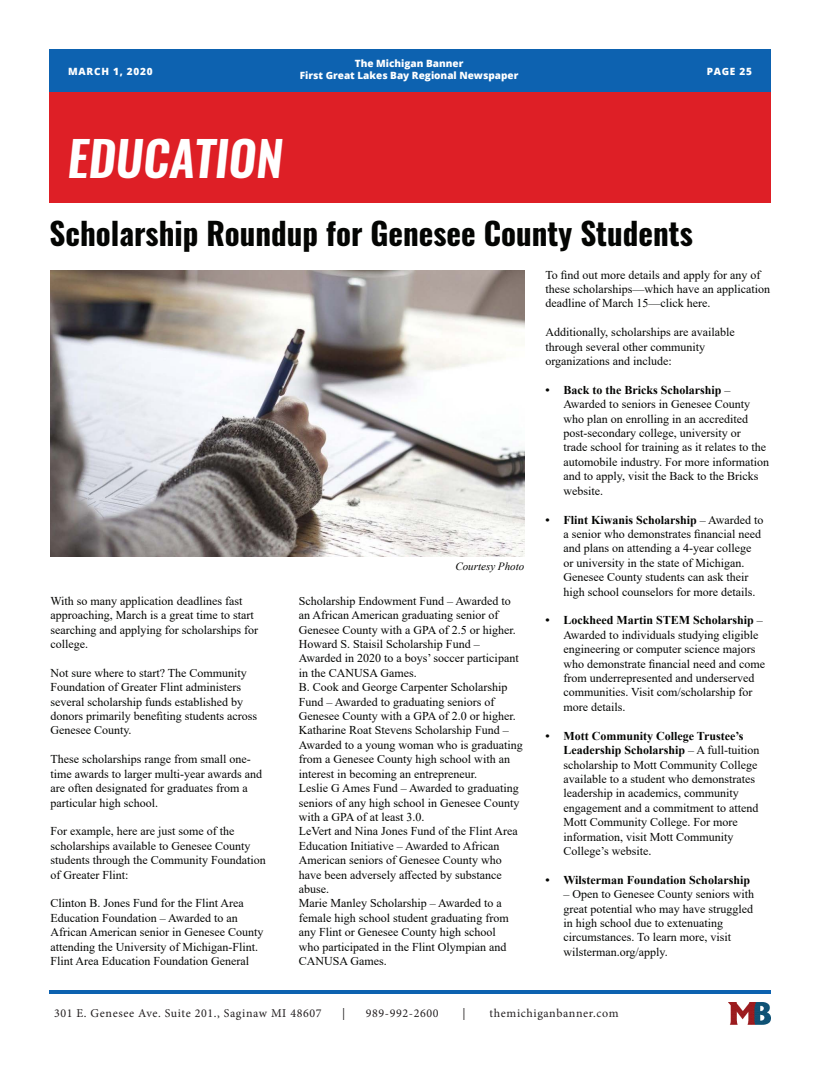
<style>
.page{position:relative;width:820px;height:1078px;background:#fff}
.page>*{position:absolute;margin:0;border:0;box-sizing:border-box;transform-origin:0 0}
.t1{font:italic 600 48px "Oswald";color:#fff}
.t2{font:700 31px "Oswald";color:#040503}
.t3{font:12px/14.4px "Times New Roman";color:#040503}
.t4{font:12px "Minion Pro";letter-spacing:.05em;color:#231f20}
.t5{font:700 12px "Times New Roman";color:#040503}
.t6{font:italic 11px "Times New Roman";color:#040503}
.t7{font:800 10px "Open Sans";color:#fff}
.t8{font:800 10px "Open Sans";letter-spacing:.075em;color:#fff}
.s1{font-weight:700}
</style>
<div class="page">
<div style="left:49px;top:50px;width:721px;height:42px;background:#0d62b0"></div>
<hr style="left:49px;top:990px;width:721px;height:3px;background:#0d62b0">
<img style="left:728px;top:1002px;width:42px;height:22px">
<div style="left:49px;top:92px;width:721px;height:111px;background:#de1f26"></div>
<img style="left:50px;top:270px;width:474px;height:286px">
<p class="t7" style="left:355px;top:56px;width:110px">The Michigan Banner</p>
<p class="t8" style="left:68px;top:64px;width:86px">MARCH 1, 2020</p>
<p class="t7" style="left:300px;top:68px;width:220px">First Great Lakes Bay Regional Newspaper</p>
<p class="t7" style="left:706px;top:64px;width:47px">PAGE 25</p>
<p class="t1" style="left:67px;top:125px;width:216px">EDUCATION</p>
<p class="t2" style="left:50px;top:212px;width:644px">Scholarship Roundup for Genesee County Students</p>
<p class="t3" style="left:50px;top:593px;width:209px">With so many application deadlines fast approaching, March is a great time to start searching and applying for scholarships for college.</p>
<p class="t3" style="left:50px;top:665px;width:208px">Not sure where to start? The Community Foundation of Greater Flint administers several scholarship funds established by donors primarily benefiting students across Genesee County.</p>
<p class="t3" style="left:50px;top:751px;width:213px">These scholarships range from small one&shy;time awards to larger multi-year awards and are often designated for graduates from a particular high school.</p>
<p class="t3" style="left:50px;top:823px;width:217px">For example, here are just some of the scholarships available to Genesee County students through the Community Foundation of Greater Flint:</p>
<p class="t3" style="left:50px;top:895px;width:214px">Clinton B. Jones Fund for the Flint Area Education Foundation – Awarded to an African American senior in Genesee County attending the University of Michigan-Flint.</p>
<p class="t3" style="left:50px;top:953px;width:200px">Flint Area Education Foundation General</p>
<p class="t6" style="left:455px;top:558px;width:70px">Courtesy Photo</p>
<p class="t3" style="left:299px;top:593px;width:218px">Scholarship Endowment Fund – Awarded to an African American graduating senior of<br>Genesee County with a GPA of 2.5 or higher.</p>
<p class="t3" style="left:299px;top:636px;width:221px">Howard S. Staisil Scholarship Fund –<br>Awarded in 2020 to a boys’ soccer participant in the CANUSA Games.</p>
<p class="t3" style="left:299px;top:679px;width:218px">B. Cook and George Carpenter Scholarship<br>Fund – Awarded to graduating seniors of<br>Genesee County with a GPA of 2.0 or higher.</p>
<p class="t3" style="left:299px;top:722px;width:225px">Katharine Roat Stevens Scholarship Fund – Awarded to a young woman who is graduating from a Genesee County high school with an interest in becoming an entrepreneur.</p>
<p class="t3" style="left:299px;top:780px;width:222px;text-align:justify">Leslie G Ames Fund – Awarded to graduating seniors of any high school in Genesee County with a GPA of at least 3.0.</p>
<p class="t3" style="left:299px;top:823px;width:220px">LeVert and Nina Jones Fund of the Flint Area Education Initiative – Awarded to African American seniors of Genesee County who have been adversely affected by substance abuse.</p>
<p class="t3" style="left:299px;top:895px;width:211px">Marie Manley Scholarship – Awarded to a female high school student graduating from any Flint or Genesee County high school who participated in the Flint Olympian and CANUSA Games.</p>
<p class="t3" style="left:545px;top:267px;width:226px">To find out more details and apply for any of these scholarships—which have an application deadline of March 15—click here.</p>
<p class="t3" style="left:545px;top:324px;width:191px">Additionally, scholarships are available through several other community organizations and include:</p>
<p class="t3" style="left:563px;top:382px;width:207px;text-indent:-18px"><span class="s1">• Back to the Bricks Scholarship</span> – Awarded to seniors in Genesee County who plan on enrolling in an accredited post-secondary college, university or<br>trade school for training as it relates to the automobile industry. For more information and to apply, visit the Back to the Bricks website.</p>
<p class="t3" style="left:563px;top:512px;width:201px;text-indent:-18px"><span class="s1">• Flint Kiwanis Scholarship</span> – Awarded to a senior who demonstrates financial need and plans on attending a 4-year college or university in the state of Michigan.<br>Genesee County students can ask their high school counselors for more details.</p>
<p class="t3" style="left:563px;top:612px;width:203px;text-indent:-18px"><span class="s1">• Lockheed Martin STEM Scholarship</span> – Awarded to individuals studying eligible engineering or computer science majors who demonstrate financial need and come from underrepresented and underserved communities. Visit com/scholarship for more details.</p>
<p class="t3" style="left:563px;top:728px;width:198px;text-indent:-18px"><span class="s1">• Mott Community College Trustee’s Leadership Scholarship</span> – A full-tuition scholarship to Mott Community College available to a student who demonstrates leadership in academics, community engagement and a commitment to attend Mott Community College. For more information, visit Mott Community College’s website.</p>
<p class="t5" style="left:545px;top:870px;width:206px">• Wilsterman Foundation Scholarship</p>
<p class="t3" style="left:563px;top:886px;width:192px">– Open to Genesee County seniors with great potential who may have struggled in high school due to extenuating circumstances. To learn more, visit wilsterman.org/apply.</p>
<p class="t4" style="left:54px;top:1004px;width:269px">301 E. Genesee Ave. Suite 201., Saginaw MI 48607</p>
<p class="t4" style="left:342px;top:1004px;width:5px">|</p>
<p class="t4" style="left:366px;top:1004px;width:74px">989-992-2600</p>
<p class="t4" style="left:462px;top:1004px;width:5px">|</p>
<p class="t4" style="left:489px;top:1004px;width:130px">themichiganbanner.com</p>
</div>
